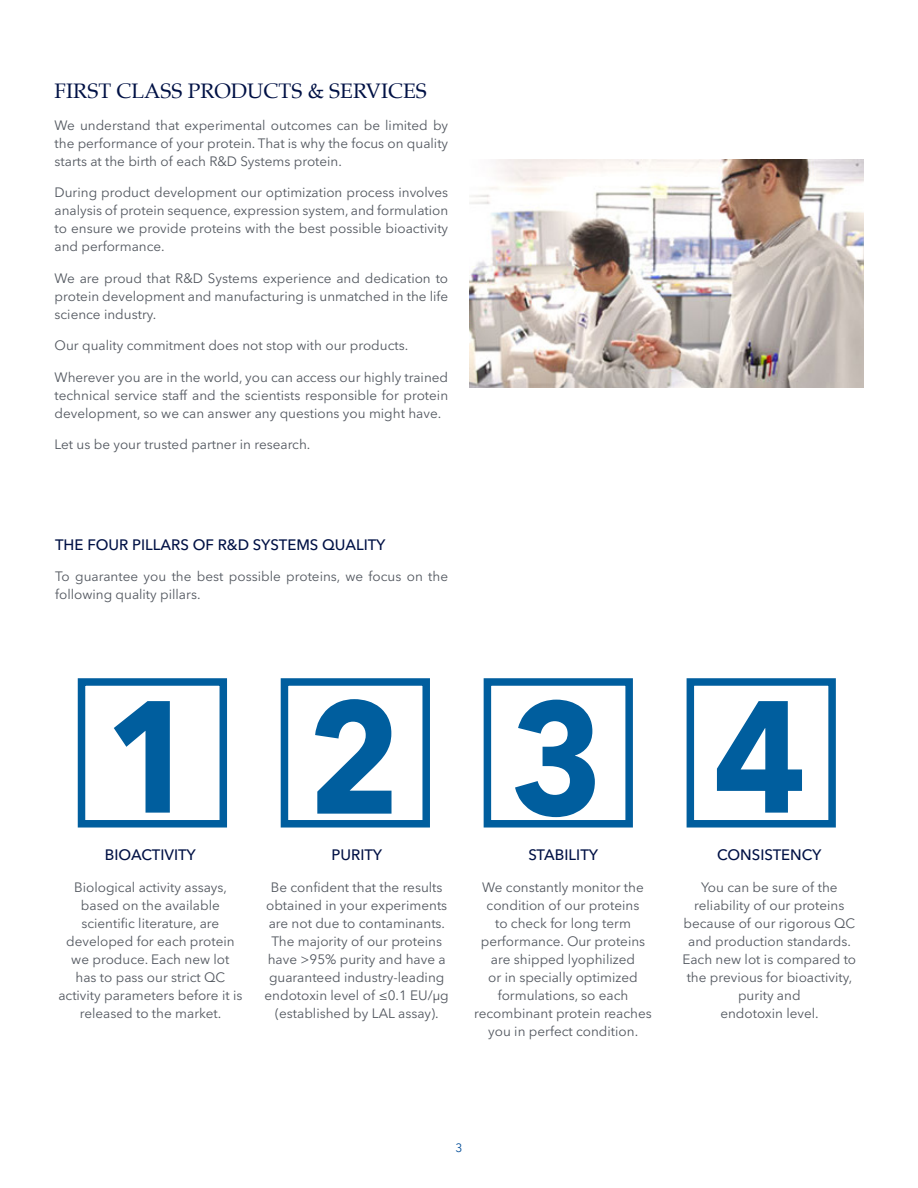
<style>
.page{position:relative;width:918px;height:1188px;background:#fff}
.page>*{position:absolute;margin:0;border:0;box-sizing:border-box;transform-origin:0 0}
.t1{font:700 157.5px "Avenir Next LT Pro";color:#005e9e;scale:.92 1}
.NL_Headline{font:21px "Palatino";color:#001145}
.NL_Subheading{font:500 15px "Avenir Next LT Pro";color:#001145}
.NL_Body_Copy{font:13.5px/18px "Avenir Next LT Pro";color:#52575f;text-align:justify}
.t2{font:12px "Avenir Next LT Pro";color:#004c97}
</style>
<div class="page">
<img style="left:470px;top:160px;width:394px;height:228px">
<svg style="left:77px;top:678px;width:150px;height:150px"></svg>
<svg style="left:280px;top:678px;width:150px;height:150px"></svg>
<svg style="left:483px;top:678px;width:150px;height:150px"></svg>
<svg style="left:686px;top:678px;width:150px;height:150px"></svg>
<p class="NL_Headline" style="left:55px;top:74px;width:374px">FIRST CLASS PRODUCTS &amp; SERVICES</p>
<p class="NL_Body_Copy" style="left:55px;top:116px;width:395px">We understand that experimental outcomes can be limited by the performance of your protein. That is why the focus on quality starts at the birth of each R&amp;D Systems protein.</p>
<p class="NL_Body_Copy" style="left:55px;top:184px;width:395px">During product development our optimization process involves analysis of protein sequence, expression system, and formulation to ensure we provide proteins with the best possible bioactivity and performance.</p>
<p class="NL_Body_Copy" style="left:55px;top:269px;width:395px">We are proud that R&amp;D Systems experience and dedication to protein development and manufacturing is unmatched in the life science industry.</p>
<p class="NL_Body_Copy" style="left:55px;top:337px;width:355px">Our quality commitment does not stop with our products.</p>
<p class="NL_Body_Copy" style="left:55px;top:368px;width:395px">Wherever you are in the world, you can access our highly trained technical service staff and the scientists responsible for protein development, so we can answer any questions you might have.</p>
<p class="NL_Body_Copy" style="left:55px;top:436px;width:257px">Let us be your trusted partner in research.</p>
<p class="NL_Subheading" style="left:55px;top:536px;width:332px">THE FOUR PILLARS OF R&amp;D SYSTEMS QUALITY</p>
<p class="NL_Body_Copy" style="left:55px;top:568px;width:395px">To guarantee you the best possible proteins, we focus on the following quality pillars.</p>
<p class="t1" style="left:105px;top:661px;width:103px">1</p>
<p class="t1" style="left:307px;top:662px;width:103px">2</p>
<p class="t1" style="left:510px;top:662px;width:103px">3</p>
<p class="t1" style="left:713px;top:661px;width:103px">4</p>
<p class="NL_Subheading" style="left:105px;top:846px;width:93px">BIOACTIVITY</p>
<p class="NL_Body_Copy" style="left:58px;top:878px;width:186px;text-align:center">Biological activity assays, based on the available scientific literature, are developed for each protein we produce. Each new lot<br>has to pass our strict QC activity parameters before it is released to the market.</p>
<p class="NL_Subheading" style="left:332px;top:846px;width:52px">PURITY</p>
<p class="NL_Body_Copy" style="left:265px;top:878px;width:186px;text-align:center">Be confident that the results obtained in your experiments are not due to contaminants.<br>The majority of our proteins have &gt;95% purity and have a guaranteed industry-leading endotoxin level of ≤0.1 EU/µg (established by LAL assay).</p>
<p class="NL_Subheading" style="left:528px;top:846px;width:71px">STABILITY</p>
<p class="NL_Body_Copy" style="left:474px;top:878px;width:179px;text-align:center">We constantly monitor the condition of our proteins<br>to check for long term performance. Our proteins are shipped lyophilized<br>or in specially optimized formulations, so each recombinant protein reaches you in perfect condition.</p>
<p class="NL_Subheading" style="left:717px;top:846px;width:106px">CONSISTENCY</p>
<p class="NL_Body_Copy" style="left:682px;top:878px;width:175px;text-align:center">You can be sure of the reliability of our proteins because of our rigorous QC and production standards.<br>Each new lot is compared to the previous for bioactivity, purity and<br>endotoxin level.</p>
<p class="t2" style="left:456px;top:1140px;width:8px">3</p>
</div>
